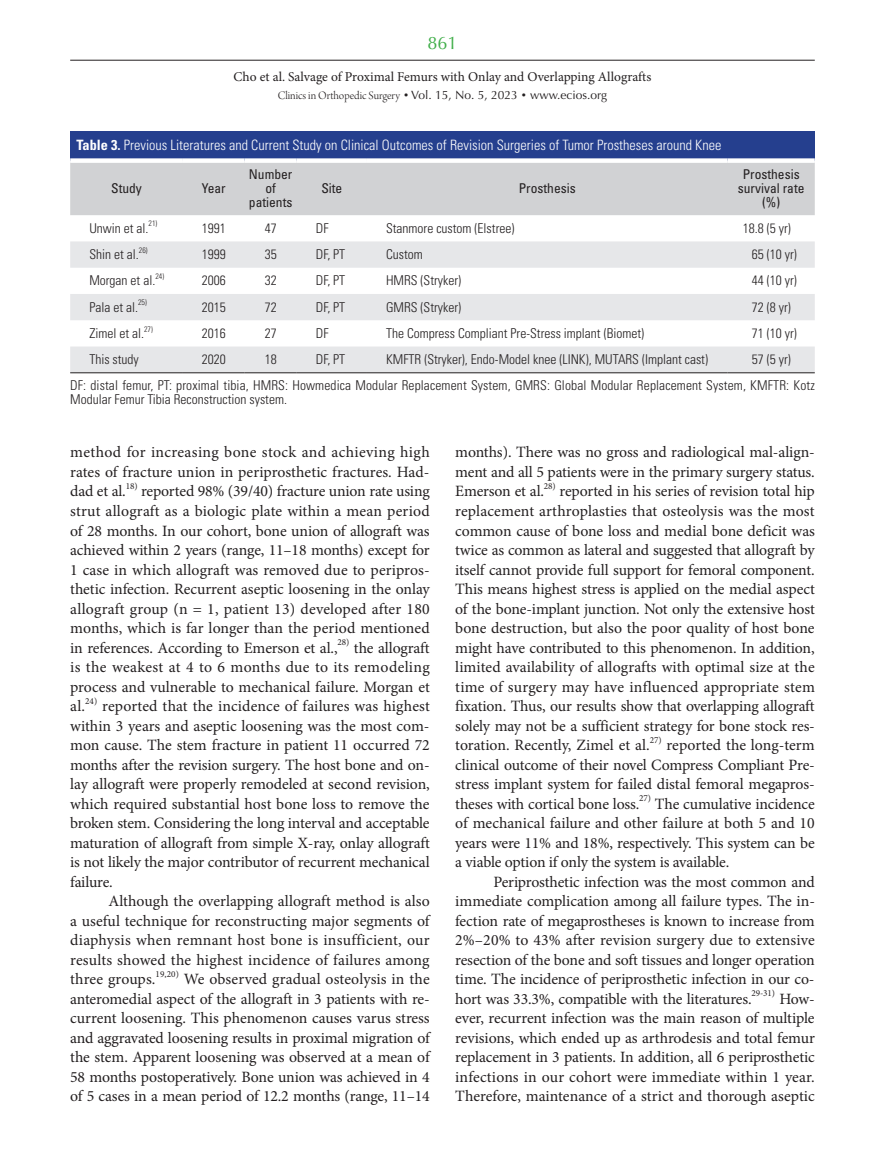
<style>
.page{position:relative;width:885px;height:1170px;background:#fff}
.page>*{position:absolute;margin:0;border:0;box-sizing:border-box;transform-origin:0 0}
.t1{font:18px "Optima LT Std";color:#40ae49}
.t2{font:15.75px/19.5px "Minion Pro";letter-spacing:-.01em;color:#231f20;text-align:justify}
.t3{font:300 condensed 14.25px "Univers LT Std";color:#fff}
.t4{font:300 condensed 13.5px/26.2px "Univers LT Std";color:#231f20}
.t5{font:13.5px "Minion Pro";color:#231f20}
.t6{font:condensed 13.5px/13.5px "Univers LT Std";color:#231f20;text-align:center}
.t7{font:12px "Optima LT Std";color:#231f20}
.t8{font:9.15px "Minion Pro";letter-spacing:-.01em;color:#231f20}
.t9{font:300 condensed 7.8px "Univers LT Std";color:#231f20}
.s1{font-family:"Arno Pro Light Display"}
.s2{font-size:9px}
.s3{font-weight:700}
</style>
<div class="page">
<hr style="left:70px;top:60px;width:744px;height:1px;background:#231f20">
<div style="left:70px;top:131px;width:744px;height:30px;background:#253f8e"></div>
<div style="left:70px;top:163px;width:744px;height:52px;background:#d1d2d4"></div>
<svg style="left:70px;top:241px;width:744px;height:131px;fill:#e6e7e9"></svg>
<hr style="left:70px;top:372px;width:113px;height:1px;background:#231f20">
<hr style="left:183px;top:372px;width:61px;height:1px;background:#231f20">
<hr style="left:244px;top:372px;width:53px;height:1px;background:#231f20">
<hr style="left:297px;top:372px;width:70px;height:1px;background:#231f20">
<hr style="left:367px;top:372px;width:360px;height:1px;background:#231f20">
<hr style="left:727px;top:372px;width:87px;height:1px;background:#231f20">
<div style="left:70px;top:158px;width:113px;height:5px;background:#fff"></div>
<div style="left:183px;top:158px;width:61px;height:5px;background:#fff"></div>
<div style="left:244px;top:158px;width:53px;height:5px;background:#fff"></div>
<div style="left:297px;top:158px;width:70px;height:5px;background:#fff"></div>
<div style="left:367px;top:158px;width:360px;height:5px;background:#fff"></div>
<div style="left:727px;top:158px;width:87px;height:5px;background:#fff"></div>
<p class="t1" style="left:427px;top:32px;width:32px">861</p>
<p class="t5" style="left:233px;top:68px;width:419px">Cho et al. Salvage of Proximal Femurs with Onlay and Overlapping Allografts</p>
<p class="t7" style="left:278px;top:88px;width:331px"><span class="s1">Clinics in Orthopedic Surgery</span> <span class="s2">•</span> Vol. 15, No. 5, 2023 <span class="s2">•</span> www.ecios.org</p>
<p class="t3" style="left:77px;top:136px;width:646px"><span class="s3">Table 3.</span> Previous Literatures and Current Study on Clinical Outcomes of Revision Surgeries of Tumor Prostheses around Knee</p>
<p class="t6" style="left:111px;top:181px;width:32px">Study</p>
<p class="t6" style="left:202px;top:181px;width:25px">Year</p>
<p class="t6" style="left:249px;top:168px;width:45px">Number of patients</p>
<p class="t6" style="left:321px;top:181px;width:23px">Site</p>
<p class="t6" style="left:518px;top:181px;width:58px">Prosthesis</p>
<p class="t6" style="left:737px;top:168px;width:68px">Prosthesis survival rate (%)</p>
<p class="t4" style="left:89px;top:215px;width:61px">Unwin et al.</p>
<p class="t9" style="left:149px;top:219px;width:10px">21)</p>
<p class="t4" style="left:202px;top:215px;width:25px">1991</p>
<p class="t4" style="left:265px;top:215px;width:13px">47</p>
<p class="t4" style="left:316px;top:215px;width:14px">DF</p>
<p class="t4" style="left:386px;top:215px;width:130px">Stanmore custom (Elstree)</p>
<p class="t4" style="left:742px;top:215px;width:49px">18.8 (5 yr)</p>
<p class="t4" style="left:89px;top:241px;width:51px">Shin et al.</p>
<p class="t9" style="left:139px;top:245px;width:10px">26)</p>
<p class="t4" style="left:202px;top:241px;width:25px">1999</p>
<p class="t4" style="left:265px;top:241px;width:13px">35</p>
<p class="t4" style="left:316px;top:241px;width:31px">DF, PT</p>
<p class="t4" style="left:386px;top:241px;width:38px">Custom</p>
<p class="t4" style="left:751px;top:241px;width:46px">65 (10 yr)</p>
<p class="t4" style="left:89px;top:267px;width:67px">Morgan et al.</p>
<p class="t9" style="left:155px;top:271px;width:10px">24)</p>
<p class="t4" style="left:202px;top:267px;width:25px">2006</p>
<p class="t4" style="left:265px;top:267px;width:13px">32</p>
<p class="t4" style="left:316px;top:267px;width:31px">DF, PT</p>
<p class="t4" style="left:386px;top:267px;width:77px">HMRS (Stryker)</p>
<p class="t4" style="left:751px;top:267px;width:46px">44 (10 yr)</p>
<p class="t4" style="left:89px;top:294px;width:50px">Pala et al.</p>
<p class="t9" style="left:138px;top:298px;width:10px">25)</p>
<p class="t4" style="left:202px;top:294px;width:25px">2015</p>
<p class="t4" style="left:265px;top:294px;width:13px">72</p>
<p class="t4" style="left:316px;top:294px;width:31px">DF, PT</p>
<p class="t4" style="left:386px;top:294px;width:77px">GMRS (Stryker)</p>
<p class="t4" style="left:751px;top:294px;width:40px">72 (8 yr)</p>
<p class="t4" style="left:89px;top:320px;width:56px">Zimel et al.</p>
<p class="t9" style="left:144px;top:324px;width:10px">27)</p>
<p class="t4" style="left:202px;top:320px;width:25px">2016</p>
<p class="t4" style="left:265px;top:320px;width:13px">27</p>
<p class="t4" style="left:316px;top:320px;width:14px">DF</p>
<p class="t4" style="left:386px;top:320px;width:259px">The Compress Compliant Pre-Stress implant (Biomet)</p>
<p class="t4" style="left:751px;top:320px;width:46px">71 (10 yr)</p>
<p class="t4" style="left:89px;top:346px;width:51px">This study</p>
<p class="t4" style="left:202px;top:346px;width:25px">2020</p>
<p class="t4" style="left:265px;top:346px;width:13px">18</p>
<p class="t4" style="left:316px;top:346px;width:31px">DF, PT</p>
<p class="t4" style="left:386px;top:346px;width:323px">KMFTR (Stryker), Endo-Model knee (LINK), MUTARS (Implant cast)</p>
<p class="t4" style="left:70px;top:346px;width:746px;text-indent:681px">57 (5 yr)<br>DF: distal femur, PT: proximal tibia, HMRS: Howmedica Modular Replacement System, GMRS: Global Modular Replacement System, KMFTR: Kotz</p>
<p class="t4" style="left:70px;top:386px;width:218px">Modular Femur Tibia Reconstruction system.</p>
<p class="t2" style="left:70px;top:442px;width:361px">method for increasing bone stock and achieving high rates of fracture union in periprosthetic fractures. Had&shy;dad et al.</p>
<p class="t8" style="left:126px;top:480px;width:13px">18)</p>
<p class="t2" style="left:70px;top:481px;width:361px;text-indent:71px">reported 98% (39/40) fracture union rate using strut allograft as a biologic plate within a mean period of 28 months. In our cohort, bone union of allograft was achieved within 2 years (range, 11–18 months) except for 1 case in which allograft was removed due to peripros&shy;thetic infection. Recurrent aseptic loosening in the onlay allograft group (n = 1, patient 13) developed after 180 months, which is far longer than the period mentioned in references. According to Emerson et al.,</p>
<p class="t8" style="left:337px;top:636px;width:13px">28)</p>
<p class="t2" style="left:70px;top:637px;width:361px;text-indent:284px">the allograft is the weakest at 4 to 6 months due to its remodeling process and vulnerable to mechanical failure. Morgan et al.</p>
<p class="t8" style="left:85px;top:694px;width:14px">24)</p>
<p class="t2" style="left:70px;top:696px;width:361px;text-indent:32px">reported that the incidence of failures was highest within 3 years and aseptic loosening was the most com&shy;mon cause. The stem fracture in patient 11 occurred 72 months after the revision surgery. The host bone and on&shy;lay allograft were properly remodeled at second revision, which required substantial host bone loss to remove the broken stem. Considering the long interval and acceptable maturation of allograft from simple X-ray, onlay allograft is not likely the major contributor of recurrent mechanical failure.</p>
<p class="t2" style="left:70px;top:891px;width:361px;text-indent:38px">Although the overlapping allograft method is also a useful technique for reconstructing major segments of diaphysis when remnant host bone is insufficient, our results showed the highest incidence of failures among three groups.</p>
<p class="t8" style="left:156px;top:967px;width:25px">19,20)</p>
<p class="t2" style="left:70px;top:969px;width:361px;text-indent:113px">We observed gradual osteolysis in the anteromedial aspect of the allograft in 3 patients with re&shy;current loosening. This phenomenon causes varus stress and aggravated loosening results in proximal migration of the stem. Apparent loosening was observed at a mean of 58 months postoperatively. Bone union was achieved in 4 of 5 cases in a mean period of 12.2 months (range, 11–14</p>
<p class="t2" style="left:455px;top:442px;width:361px">months). There was no gross and radiological mal-align&shy;ment and all 5 patients were in the primary surgery status.<br>Emerson et al.</p>
<p class="t8" style="left:544px;top:480px;width:13px">28)</p>
<p class="t2" style="left:455px;top:481px;width:361px;text-indent:104px">reported in his series of revision total hip replacement arthroplasties that osteolysis was the most common cause of bone loss and medial bone deficit was twice as common as lateral and suggested that allograft by itself cannot provide full support for femoral component.<br>This means highest stress is applied on the medial aspect of the bone-implant junction. Not only the extensive host bone destruction, but also the poor quality of host bone might have contributed to this phenomenon. In addition, limited availability of allografts with optimal size at the time of surgery may have influenced appropriate stem fixation. Thus, our results show that overlapping allograft solely may not be a sufficient strategy for bone stock res&shy;toration. Recently, Zimel et al.</p>
<p class="t8" style="left:649px;top:733px;width:14px">27)</p>
<p class="t2" style="left:455px;top:735px;width:361px;text-indent:211px">reported the long-term clinical outcome of their novel Compress Compliant Pre&shy;stress implant system for failed distal femoral megapros&shy;theses with cortical bone loss.</p>
<p class="t8" style="left:639px;top:792px;width:13px">27)</p>
<p class="t2" style="left:455px;top:793px;width:361px;text-indent:200px">The cumulative incidence of mechanical failure and other failure at both 5 and 10 years were 11% and 18%, respectively. This system can be a viable option if only the system is available.</p>
<p class="t2" style="left:455px;top:871px;width:361px;text-indent:38px">Periprosthetic infection was the most common and immediate complication among all failure types. The in&shy;fection rate of megaprostheses is known to increase from 2%–20% to 43% after revision surgery due to extensive resection of the bone and soft tissues and longer operation time. The incidence of periprosthetic infection in our co&shy;hort was 33.3%, compatible with the literatures.</p>
<p class="t8" style="left:751px;top:987px;width:25px">29-31)</p>
<p class="t2" style="left:455px;top:988px;width:361px;text-indent:324px">How&shy;ever, recurrent infection was the main reason of multiple revisions, which ended up as arthrodesis and total femur replacement in 3 patients. In addition, all 6 periprosthetic infections in our cohort were immediate within 1 year.<br>Therefore, maintenance of a strict and thorough aseptic</p>
</div>
